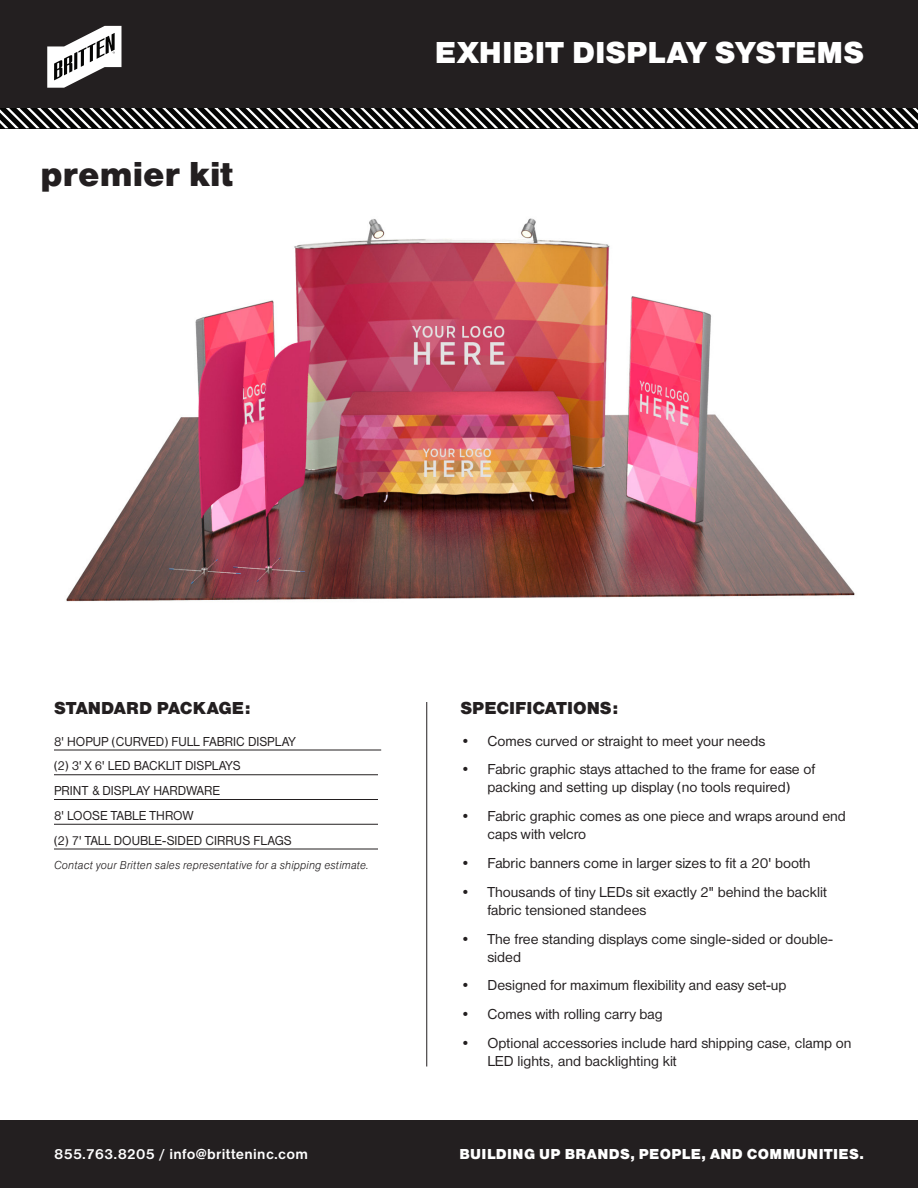
<style>
.page{position:relative;width:918px;height:1188px;background:#fff}
.page>*{position:absolute;margin:0;border:0;box-sizing:border-box;transform-origin:0 0}
.subhead{font:900 36px "Nimbus San D";color:#231f20}
.Headline{font:900 31.5px "Nimbus San D";color:#fff}
.black_subhead{font:900 18px "Nimbus San D";color:#231f20}
.t1{font:15px/18px "Nimbus San D";color:#231f20}
.t2{font:900 15px "Nimbus San D";letter-spacing:.025em;color:#fff}
.t3{font:700 15px "Nimbus San D";letter-spacing:.02em;color:#fff}
.Grand_Total_Tabs{font:13.5px "Nimbus San D";color:#231f20;scale:.95 1}
.Grand_Total_Tabs-2{font:italic 300 12px "Nimbus San D";letter-spacing:.015em;color:#231f20;scale:.95 1}
</style>
<div class="page">
<div style="left:0;top:0;width:918px;height:108px;background:#231f20"></div>
<svg style="left:0;top:108px;width:918px;height:20px"></svg>
<svg style="left:47px;top:26px;width:75px;height:62px"></svg>
<div style="left:0;top:1120px;width:918px;height:68px;background:#231f20"></div>
<img style="left:66px;top:218px;width:789px;height:384px">
<hr style="left:54px;top:750px;width:327px;height:1px;background:#231f20">
<hr style="left:54px;top:775px;width:324px;height:1px;background:#231f20">
<hr style="left:54px;top:799px;width:324px;height:1px;background:#231f20">
<hr style="left:54px;top:824px;width:324px;height:1px;background:#231f20">
<hr style="left:54px;top:849px;width:324px;height:1px;background:#231f20">
<hr style="left:426px;top:702px;width:1px;height:364px;background:#231f20">
<p class="subhead" style="left:40px;top:153px;width:195px">premier kit</p>
<p class="Headline" style="left:435px;top:34px;width:431px">EXHIBIT DISPLAY SYSTEMS</p>
<p class="black_subhead" style="left:54px;top:697px;width:198px">STANDARD PACKAGE:</p>
<p class="Grand_Total_Tabs" style="left:54px;top:733px;width:256px">8' HOPUP (CURVED) FULL FABRIC DISPLAY</p>
<p class="Grand_Total_Tabs" style="left:54px;top:758px;width:198px">(2) 3' X 6' LED BACKLIT DISPLAYS</p>
<p class="Grand_Total_Tabs" style="left:54px;top:783px;width:176px">PRINT &amp; DISPLAY HARDWARE</p>
<p class="Grand_Total_Tabs" style="left:54px;top:808px;width:148px">8' LOOSE TABLE THROW</p>
<p class="Grand_Total_Tabs" style="left:54px;top:832px;width:252px">(2) 7' TALL DOUBLE-SIDED CIRRUS FLAGS</p>
<p class="Grand_Total_Tabs-2" style="left:54px;top:859px;width:333px">Contact your Britten sales representative for a shipping estimate.</p>
<p class="black_subhead" style="left:460px;top:697px;width:159px">SPECIFICATIONS:</p>
<p class="t1" style="left:460px;top:732px;width:306px">• Comes curved or straight to meet your needs</p>
<p class="t1" style="left:460px;top:761px;width:356px;text-align:center">• Fabric graphic stays attached to the frame for ease of packing and setting up display (no tools required)</p>
<p class="t1" style="left:487px;top:807px;width:360px;text-indent:-27px">• Fabric graphic comes as one piece and wraps around end caps with velcro</p>
<p class="t1" style="left:460px;top:854px;width:352px">• Fabric banners come in larger sizes to fit a 20' booth</p>
<p class="t1" style="left:487px;top:883px;width:341px;text-indent:-27px">• Thousands of tiny LEDs sit exactly 2" behind the backlit fabric tensioned standees</p>
<p class="t1" style="left:487px;top:930px;width:347px;text-indent:-27px">• The free standing displays come single-sided or double&shy;sided</p>
<p class="t1" style="left:460px;top:977px;width:327px">• Designed for maximum flexibility and easy set-up</p>
<p class="t1" style="left:460px;top:1005px;width:204px">• Comes with rolling carry bag</p>
<p class="t1" style="left:487px;top:1034px;width:366px;text-indent:-27px">• Optional accessories include hard shipping case, clamp on<br>LED lights, and backlighting kit</p>
<p class="t3" style="left:54px;top:1146px;width:256px">855.763.8205 / info@britteninc.com</p>
<p class="t2" style="left:459px;top:1145px;width:406px">BUILDING UP BRANDS, PEOPLE, AND COMMUNITIES.</p>
</div>
